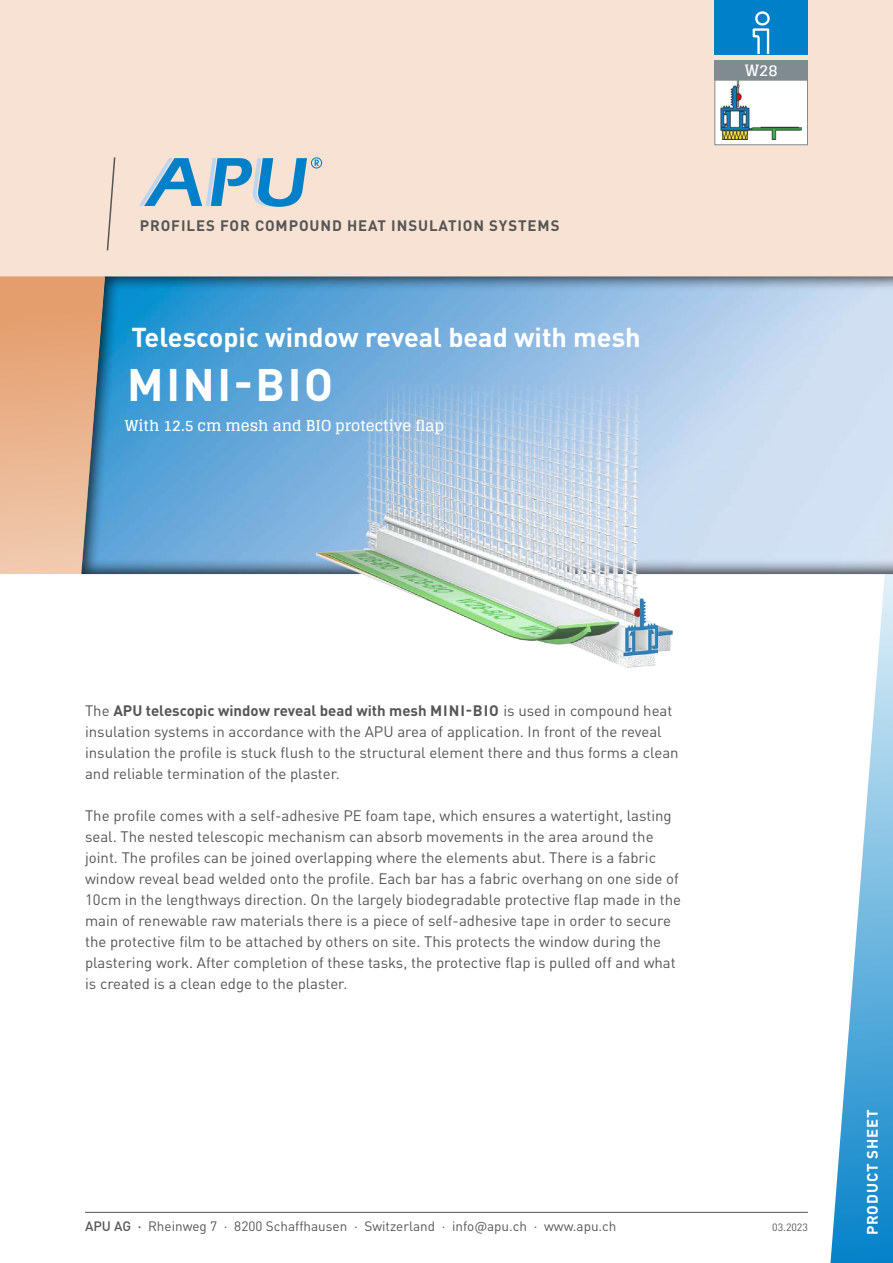
<style>
.page{position:relative;width:893px;height:1263px;background:#fff}
.page>*{position:absolute;margin:0;border:0;box-sizing:border-box;transform-origin:0 0}
.t1{font:700 45px "DIN Pro";letter-spacing:.06em;color:#fff}
.t2{font:700 27px "DIN Pro";color:#fff}
.t3{font:700 15.6px "Glegoo";color:#fff}
.t4{font:15px/21px "DIN Pro";color:#565656}
.t5{font:700 15px "DIN Pro";letter-spacing:.06em;color:#565656}
.t6{font:700 15px "Glegoo";color:#fff}
.t7{font:700 15px "DIN Pro";letter-spacing:.06em;color:#fff}
.t8{font:13.5px "DIN Pro";color:#565656}
.t9{font:10.5px "DIN Pro";color:#565656}
.s1{font-weight:700}
.s2{font-weight:500}
</style>
<div class="page">
<hr style="left:85px;top:1212px;width:723px;height:1px;background:#565656">
<div style="left:0;top:0;width:893px;height:276px;background:#f7e2d3"></div>
<svg style="left:830px;top:575px;width:63px;height:688px"></svg>
<div style="left:714px;top:0;width:94px;height:54px;background:#0080c8"></div>
<svg style="left:753px;top:11px;width:17px;height:43px"></svg>
<svg style="left:139px;top:157px;width:183px;height:50px"></svg>
<svg style="left:106px;top:157px;width:10px;height:94px"></svg>
<svg style="left:81px;top:276px;width:812px;height:299px;background:#8cbbdf"></svg>
<svg style="left:0;top:276px;width:105px;height:298px;background:#d9ab8a"></svg>
<img style="left:293px;top:276px;width:407px;height:299px">
<div style="left:714px;top:60px;width:94px;height:20px;background:#808b91"></div>
<div style="left:715px;top:80px;width:92px;height:65px;background:#fff"></div>
<img style="left:720px;top:82px;width:81px;height:57px">
<div style="left:714px;top:80px;width:94px;height:65px;border:1px solid #808b91"></div>
<img style="left:308px;top:285px;width:382px;height:383px">
<p class="t5" style="left:140px;top:213px;width:421px">PROFILES FOR COMPOUND HEAT INSULATION SYSTEMS</p>
<h2 class="t2" style="left:131px;top:314px;width:511px">Telescopic window reveal bead with mesh</h2>
<h1 class="t1" style="left:127px;top:347px;width:207px">MINI-BIO</h1>
<p class="t6" style="left:125px;top:417px;width:321px">With 12.5 cm mesh and BIO protective flap</p>
<p class="t3" style="left:745px;top:61px;width:34px">W28</p>
<p class="t4" style="left:85px;top:699px;width:595px">The <span class="s1">APU telescopic window reveal bead with mesh MINI-BIO</span> is used in compound heat insulation systems in accordance with the APU area of application. In front of the reveal insulation the profile is stuck flush to the structural element there and thus forms a clean and reliable termination of the plaster.</p>
<p class="t4" style="left:85px;top:804px;width:597px">The profile comes with a self-adhesive PE foam tape, which ensures a watertight, lasting seal. The nested telescopic mechanism can absorb movements in the area around the joint. The profiles can be joined overlapping where the elements abut. There is a fabric window reveal bead welded onto the profile. Each bar has a fabric overhang on one side of 10cm in the lengthways direction. On the largely biodegradable protective flap made in the main of renewable raw materials there is a piece of self-adhesive tape in order to secure the protective film to be attached by others on site. This protects the window during the plastering work. After completion of these tasks, the protective flap is pulled off and what is created is a clean edge to the plaster.</p>
<p class="t8" style="left:85px;top:1215px;width:533px"><span class="s2">APU AG ·</span> Rheinweg 7 · 8200 Schaffhausen · Switzerland · info@apu.ch · www.apu.ch</p>
<p class="t9" style="left:772px;top:1219px;width:37px">03.2023</p>
<p class="t7" style="left:860px;top:1235px;width:128px;rotate:-90deg">PRODUCT SHEET</p>
</div>
